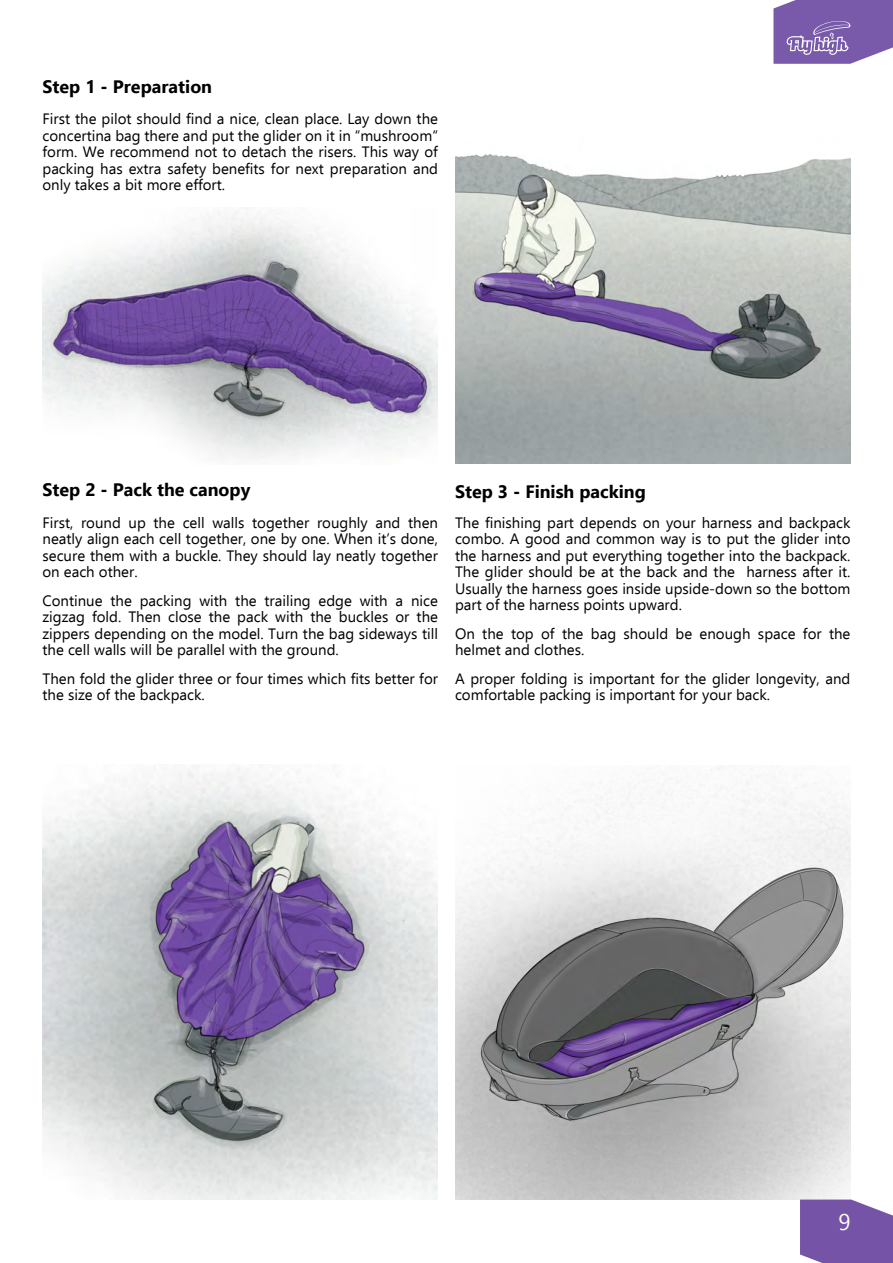
<style>
.page{position:relative;width:893px;height:1263px;background:#fff}
.page>*{position:absolute;margin:0;border:0;box-sizing:border-box;transform-origin:0 0}
.t1{font:22.8px "Ebrima";color:#fff}
.t2{font:700 18px "Ebrima";color:#000}
.t3{font:15px/16.5px "Ebrima";color:#000;text-align:justify}
</style>
<div class="page">
<svg style="left:800px;top:1199px;width:93px;height:64px;background:#8061ae"></svg>
<img style="left:43px;top:764px;width:395px;height:435px">
<img style="left:455px;top:154px;width:395px;height:309px">
<img style="left:43px;top:207px;width:395px;height:252px">
<img style="left:481px;top:867px;width:362px;height:256px">
<svg style="left:773px;top:0;width:120px;height:64px;background:#886db4"></svg>
<p class="t2" style="left:43px;top:79px;width:171px">Step 1 - Preparation</p>
<p class="t3" style="left:43px;top:112px;width:397px">First the pilot should find a nice, clean place. Lay down the concertina bag there and put the glider on it in “mushroom“ form. We recommend not to detach the risers. This way of packing has extra safety benefits for next preparation and only takes a bit more effort.</p>
<p class="t2" style="left:43px;top:483px;width:209px">Step 2 - Pack the canopy</p>
<p class="t3" style="left:43px;top:516px;width:397px">First, round up the cell walls together roughly and then neatly align each cell together, one by one. When it’s done, secure them with a buckle. They should lay neatly together on each other.</p>
<p class="t3" style="left:43px;top:594px;width:397px">Continue the packing with the trailing edge with a nice zigzag fold. Then close the pack with the buckles or the zippers depending on the model. Turn the bag sideways till the cell walls will be parallel with the ground.</p>
<p class="t3" style="left:43px;top:672px;width:397px">Then fold the glider three or four times which fits better for the size of the backpack.</p>
<p class="t2" style="left:455px;top:484px;width:192px">Step 3 - Finish packing</p>
<p class="t3" style="left:455px;top:515px;width:397px">The finishing part depends on your harness and backpack combo. A good and common way is to put the glider into the harness and put everything together into the backpack.<br>The glider should be at the back and the harness after it.<br>Usually the harness goes inside upside-down so the bottom part of the harness points upward.</p>
<p class="t3" style="left:455px;top:626px;width:397px">On the top of the bag should be enough space for the helmet and clothes.</p>
<p class="t3" style="left:455px;top:671px;width:397px">A proper folding is important for the glider longevity, and comfortable packing is important for your back.</p>
<h1 class="t1" style="left:838px;top:1213px;width:14px">9</h1>
</div>
